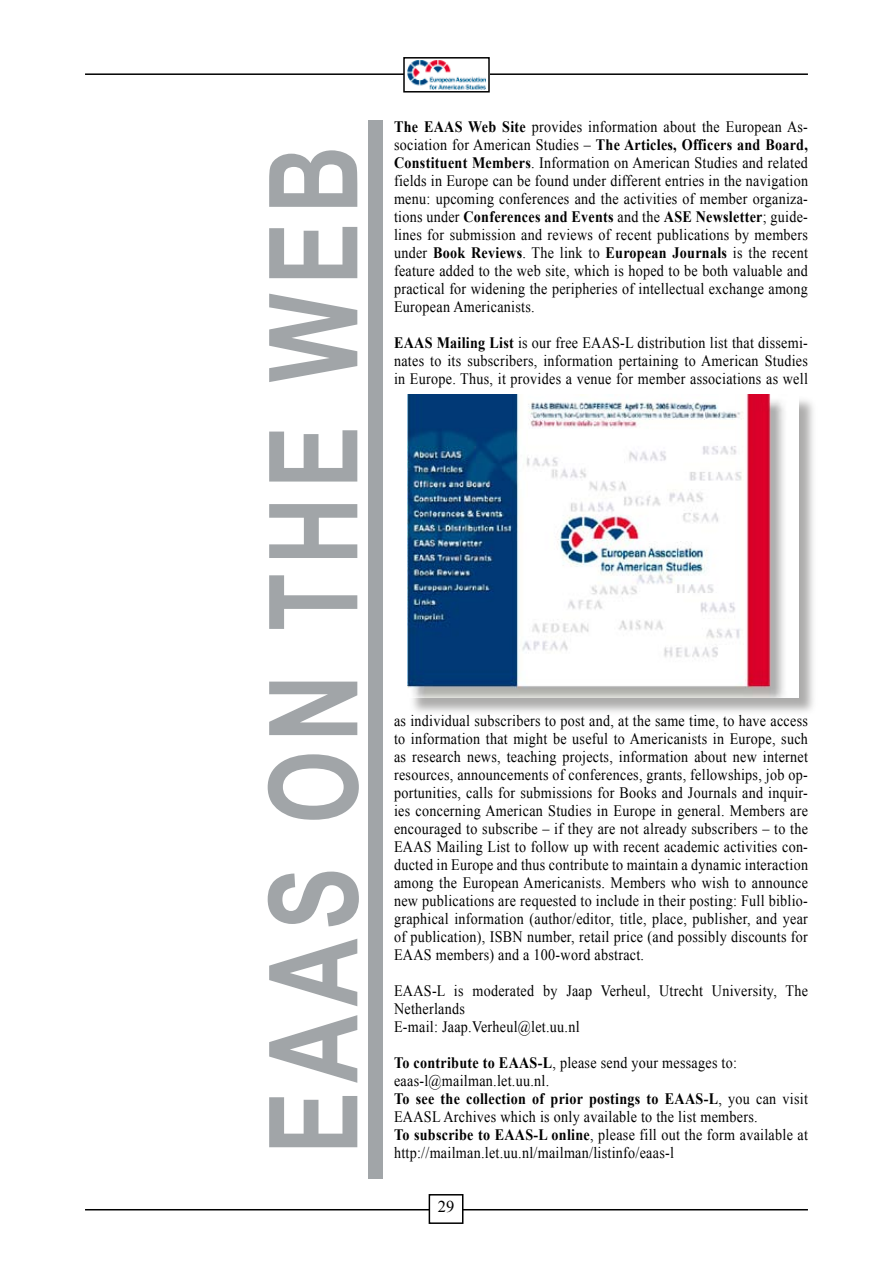
<style>
.page{position:relative;width:893px;height:1263px;background:#fff}
.page>*{position:absolute;margin:0;border:0;box-sizing:border-box;transform-origin:0 0}
.t1{font:700 123.15px "Arial OUP";letter-spacing:.09em;color:#a1a5a8;scale:.76 1}
.t2{font:16.5px "Times New Roman";color:#000}
.t3{font:15.9px/18px "Times New Roman";letter-spacing:.02em;color:#000;text-align:justify;scale:.89 1}
.s1{font-weight:700}
</style>
<div class="page">
<hr style="left:85px;top:73px;width:723px;height:2px;background:#000">
<hr style="left:85px;top:1209px;width:723px;height:1px;background:#000">
<div style="left:429px;top:1195px;width:34px;height:28px;background:#fff"></div>
<div style="left:429px;top:1194px;width:34px;height:30px;border:2px solid #000"></div>
<div style="left:404px;top:58px;width:85px;height:34px;background:#fff"></div>
<div style="left:403px;top:57px;width:87px;height:36px;border:2px solid #000"></div>
<img style="left:407px;top:60px;width:78px;height:30px">
<div style="left:369px;top:120px;width:14px;height:1059px;background:#a1a5a8"></div>
<div style="left:409px;top:396px;width:410px;height:322px;background:#91908f;opacity:.75"></div>
<img style="left:407px;top:394px;width:391px;height:303px">
<h1 class="t1" style="left:246px;top:1154px;width:1328px;rotate:-90deg">EAAS ON THE WEB</h1>
<p class="t3" style="left:394px;top:117px;width:467px"><span class="s1">The EAAS Web Site</span> provides information about the European As&shy;sociation for American Studies – <span class="s1">The Articles, Officers and Board, Constituent Members</span>. Information on American Studies and related fields in Europe can be found under different entries in the navigation menu: upcoming conferences and the activities of member organiza&shy;tions under <span class="s1">Conferences and Events</span> and the <span class="s1">ASE Newsletter</span>; guide&shy;lines for submission and reviews of recent publications by members under <span class="s1">Book Reviews</span>. The link to <span class="s1">European Journals</span> is the recent feature added to the web site, which is hoped to be both valuable and practical for widening the peripheries of intellectual exchange among European Americanists.</p>
<p class="t3" style="left:394px;top:333px;width:467px"><span class="s1">EAAS Mailing List</span> is our free EAAS-L distribution list that dissemi&shy;nates to its subscribers, information pertaining to American Studies in Europe. Thus, it provides a venue for member associations as well</p>
<p class="t3" style="left:394px;top:711px;width:467px">as individual subscribers to post and, at the same time, to have access to information that might be useful to Americanists in Europe, such as research news, teaching projects, information about new internet resources, announcements of conferences, grants, fellowships, job op&shy;portunities, calls for submissions for Books and Journals and inquir&shy;ies concerning American Studies in Europe in general. Members are encouraged to subscribe – if they are not already subscribers – to the EAAS Mailing List to follow up with recent academic activities con&shy;ducted in Europe and thus contribute to maintain a dynamic interaction among the European Americanists. Members who wish to announce new publications are requested to include in their posting: Full biblio&shy;graphical information (author/editor, title, place, publisher, and year of publication), ISBN number, retail price (and possibly discounts for EAAS members) and a 100-word abstract.</p>
<p class="t3" style="left:394px;top:981px;width:467px;text-align:left">EAAS-L is moderated by Jaap Verheul, Utrecht University, The<br>Netherlands<br>E-mail: Jaap.Verheul@let.uu.nl</p>
<p class="t3" style="left:394px;top:1053px;width:467px;text-align:left"><span class="s1">To contribute to EAAS-L</span>, please send your messages to: eaas-l@mailman.let.uu.nl.<br><span class="s1">To see the collection of prior postings to EAAS-L</span>, you can visit EAASL Archives which is only available to the list members.<br><span class="s1">To subscribe to EAAS-L online</span>, please fill out the form available at</p>
<p class="t3" style="left:394px;top:1143px;width:316px">http://mailman.let.uu.nl/mailman/listinfo/eaas-l</p>
<p class="t2" style="left:438px;top:1196px;width:18px">29</p>
</div>
